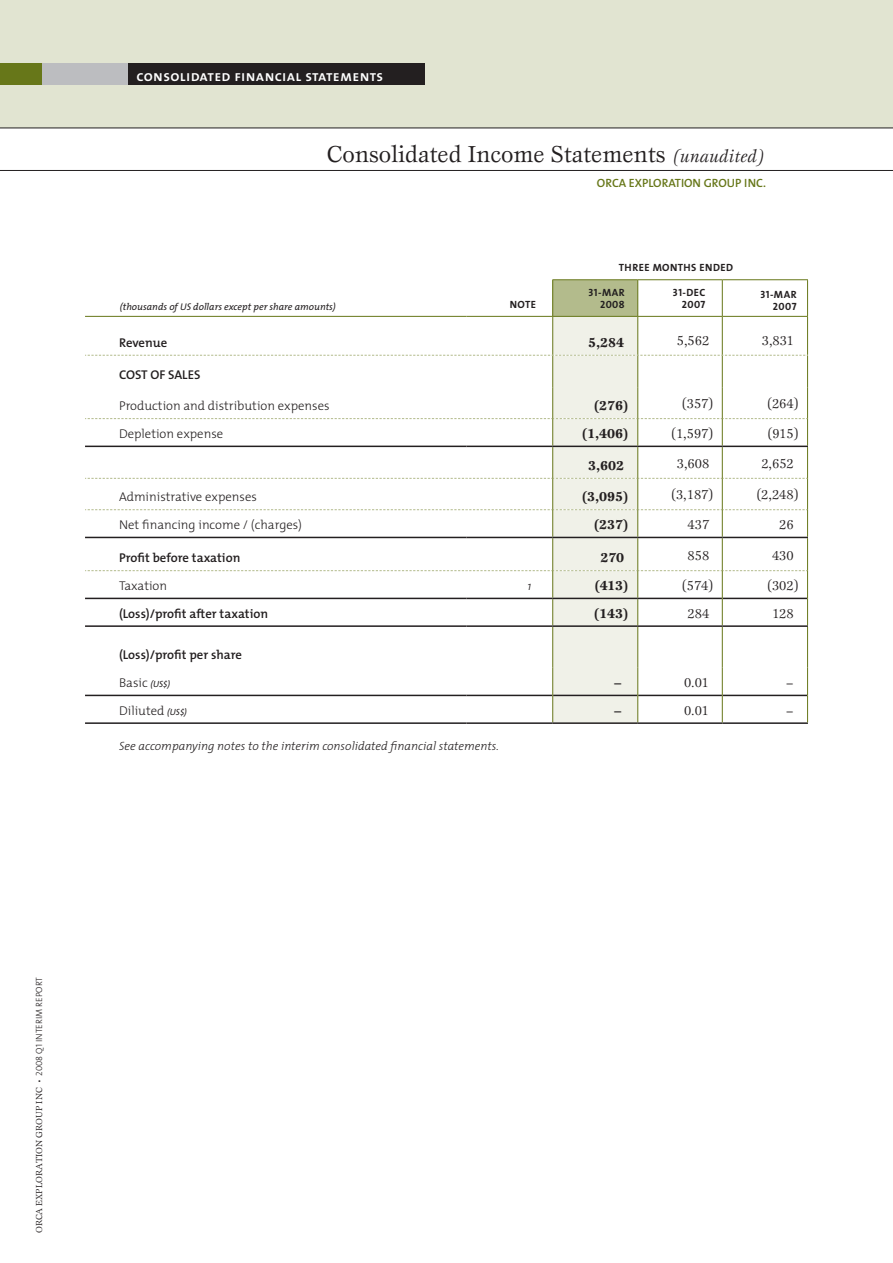
<style>
.page{position:relative;width:893px;height:1263px;background:#fff}
.page>*{position:absolute;margin:0;border:0;box-sizing:border-box;transform-origin:0 0}
.t1{font:24px "Esprit";color:#231f20}
.t2{font:15px "The Mix Semi Bold Caps";letter-spacing:.02em;color:#fff}
.t3{font:13.5px "Esprit";color:#231f20}
.t4{font:700 13.5px "Esprit";color:#231f20}
.t5{font:300 12.75px "The Mix";color:#231f20}
.t6{font:600 12.75px/27.8px "The Mix";color:#231f20}
.t7{font:italic 300 12px "The Mix";color:#231f20}
.t8{font:600 12px "The Mix";color:#677719}
.t9{font:10.5px/12px "The Mix Bold Caps";letter-spacing:.04em;color:#231f20;text-align:right}
.t10{font:italic 9.75px "The Mix";color:#231f20}
.t11{font:9px "Esprit";color:#231f20}
.s1{font-style:italic;font-size:18px}
.s2{font-weight:300}
.s3{font-weight:400;font-style:italic;font-size:9px}
.s4{font-family:"The Mix Light Caps"}
</style>
<div class="page">
<div style="left:0;top:0;width:893px;height:128px;background:#e1e4d1"></div>
<div style="left:0;top:64px;width:43px;height:21px;background:#677719"></div>
<div style="left:43px;top:64px;width:86px;height:21px;background:#bcbdc0"></div>
<div style="left:129px;top:64px;width:296px;height:21px;background:#231f20"></div>
<hr style="left:0;top:170px;width:893px;height:1px;background:#231f20">
<hr style="left:0;top:128px;width:893px;height:1px;background:#231f20">
<div style="left:553px;top:280px;width:85px;height:36px;background:#b3bb8c"></div>
<hr style="left:552px;top:280px;width:1px;height:36px;background:#677719">
<hr style="left:552px;top:279px;width:86px;height:1px;background:#677719">
<hr style="left:85px;top:722px;width:382px;height:2px;background:#231f20">
<hr style="left:467px;top:722px;width:86px;height:2px;background:#231f20">
<hr style="left:553px;top:722px;width:85px;height:2px;background:#231f20">
<hr style="left:638px;top:722px;width:84px;height:2px;background:#231f20">
<hr style="left:722px;top:722px;width:86px;height:2px;background:#231f20">
<svg style="left:85px;top:316px;width:723px;height:407px"></svg>
<hr style="left:552px;top:356px;width:1px;height:31px;background:#677719">
<hr style="left:637px;top:356px;width:1px;height:31px;background:#677719">
<hr style="left:722px;top:356px;width:1px;height:31px;background:#677719">
<hr style="left:807px;top:356px;width:1px;height:31px;background:#677719">
<hr style="left:85px;top:625px;width:382px;height:2px;background:#231f20">
<hr style="left:467px;top:625px;width:86px;height:2px;background:#231f20">
<hr style="left:553px;top:625px;width:85px;height:2px;background:#231f20">
<hr style="left:638px;top:625px;width:84px;height:2px;background:#231f20">
<hr style="left:722px;top:625px;width:86px;height:2px;background:#231f20">
<hr style="left:552px;top:627px;width:1px;height:41px;background:#677719">
<hr style="left:637px;top:627px;width:1px;height:41px;background:#677719">
<hr style="left:722px;top:627px;width:1px;height:41px;background:#677719">
<hr style="left:807px;top:627px;width:1px;height:41px;background:#677719">
<hr style="left:638px;top:279px;width:84px;height:1px;background:#677719">
<hr style="left:637px;top:280px;width:1px;height:36px;background:#677719">
<hr style="left:638px;top:316px;width:84px;height:1px;background:#677719">
<hr style="left:722px;top:279px;width:86px;height:1px;background:#677719">
<hr style="left:807px;top:280px;width:1px;height:36px;background:#677719">
<hr style="left:722px;top:316px;width:86px;height:1px;background:#677719">
<hr style="left:722px;top:280px;width:1px;height:36px;background:#677719">
<p class="t2" style="left:136px;top:64px;width:248px">consolidated financial statements</p>
<h1 class="t1" style="left:327px;top:140px;width:440px">Consolidated Income Statements <span class="s1">(unaudited)</span></h1>
<p class="t8" style="left:597px;top:173px;width:17px">ORCA</p>
<p class="t8" style="left:629px;top:173px;width:139px">EXPLORATION GROUP INC.</p>
<p class="t9" style="left:619px;top:261px;width:116px">THREE MONTHS ENDED</p>
<p class="t10" style="left:120px;top:299px;width:217px">(thousands of US dollars except per share amounts)</p>
<p class="t9" style="left:510px;top:298px;width:28px">NOTE</p>
<p class="t9" style="left:588px;top:286px;width:38px">31-MAR<br>2008</p>
<p class="t9" style="left:673px;top:286px;width:34px">31-DEC<br>2007</p>
<p class="t9" style="left:760px;top:288px;width:38px">31-MAR<br>2007</p>
<p class="t6" style="left:119px;top:328px;width:50px">Revenue</p>
<p class="t4" style="left:588px;top:334px;width:38px">5,284</p>
<p class="t3" style="left:677px;top:332px;width:34px">5,562</p>
<p class="t3" style="left:762px;top:332px;width:34px">3,831</p>
<p class="t6" style="left:119px;top:360px;width:83px">Cost of sales</p>
<p class="t5" style="left:119px;top:395px;width:212px">Production and distribution expenses</p>
<p class="t4" style="left:593px;top:397px;width:38px">(276)</p>
<p class="t3" style="left:681px;top:395px;width:34px">(357)</p>
<p class="t3" style="left:767px;top:395px;width:34px">(264)</p>
<p class="t5" style="left:119px;top:423px;width:106px">Depletion expense</p>
<p class="t4" style="left:581px;top:425px;width:50px">(1,406)</p>
<p class="t3" style="left:671px;top:425px;width:44px">(1,597)</p>
<p class="t3" style="left:767px;top:425px;width:33px">(915)</p>
<p class="t4" style="left:588px;top:457px;width:38px">3,602</p>
<p class="t3" style="left:677px;top:455px;width:34px">3,608</p>
<p class="t3" style="left:761px;top:455px;width:34px">2,652</p>
<p class="t5" style="left:119px;top:486px;width:139px">Administrative expenses</p>
<p class="t4" style="left:581px;top:488px;width:50px">(3,095)</p>
<p class="t3" style="left:671px;top:486px;width:44px">(3,187)</p>
<p class="t3" style="left:756px;top:486px;width:44px">(2,248)</p>
<p class="t5" style="left:119px;top:514px;width:185px">Net financing income / (charges)</p>
<p class="t4" style="left:593px;top:516px;width:38px">(237)</p>
<p class="t3" style="left:687px;top:516px;width:23px">437</p>
<p class="t3" style="left:779px;top:516px;width:16px">26</p>
<p class="t6" style="left:119px;top:544px;width:123px">Profit before taxation</p>
<p class="t4" style="left:600px;top:549px;width:25px">270</p>
<p class="t3" style="left:688px;top:547px;width:23px">858</p>
<p class="t3" style="left:772px;top:547px;width:23px">430</p>
<p class="t5" style="left:119px;top:575px;width:50px">Taxation</p>
<p class="t7" style="left:527px;top:576px;width:5px">1</p>
<p class="t4" style="left:594px;top:577px;width:37px">(413)</p>
<p class="t3" style="left:681px;top:577px;width:34px">(574)</p>
<p class="t3" style="left:767px;top:577px;width:34px">(302)</p>
<p class="t6" style="left:119px;top:599px;width:151px">(Loss)/profit after taxation</p>
<p class="t4" style="left:593px;top:605px;width:38px">(143)</p>
<p class="t3" style="left:687px;top:605px;width:23px">284</p>
<p class="t3" style="left:772px;top:605px;width:23px">128</p>
<p class="t6" style="left:119px;top:641px;width:125px">(Loss)/profit per share<br><span class="s2">Basic</span> <span class="s3">(US$)</span></p>
<p class="t4" style="left:614px;top:674px;width:10px">–</p>
<p class="t3" style="left:684px;top:674px;width:26px">0.01</p>
<p class="t3" style="left:786px;top:674px;width:9px">–</p>
<p class="t5" style="left:119px;top:700px;width:69px">Diliuted <span class="s3">(US$)</span></p>
<p class="t4" style="left:614px;top:702px;width:10px">–</p>
<p class="t3" style="left:684px;top:702px;width:26px">0.01</p>
<p class="t3" style="left:786px;top:702px;width:9px">–</p>
<p class="t7" style="left:119px;top:736px;width:381px">See accompanying notes to the interim consolidated financial statements.</p>
<p class="t11" style="left:34px;top:1233px;width:258px;rotate:-90deg">orcaexplorationgroupinc <span class="s4">• 2008 Q1 interim report</span></p>
</div>
